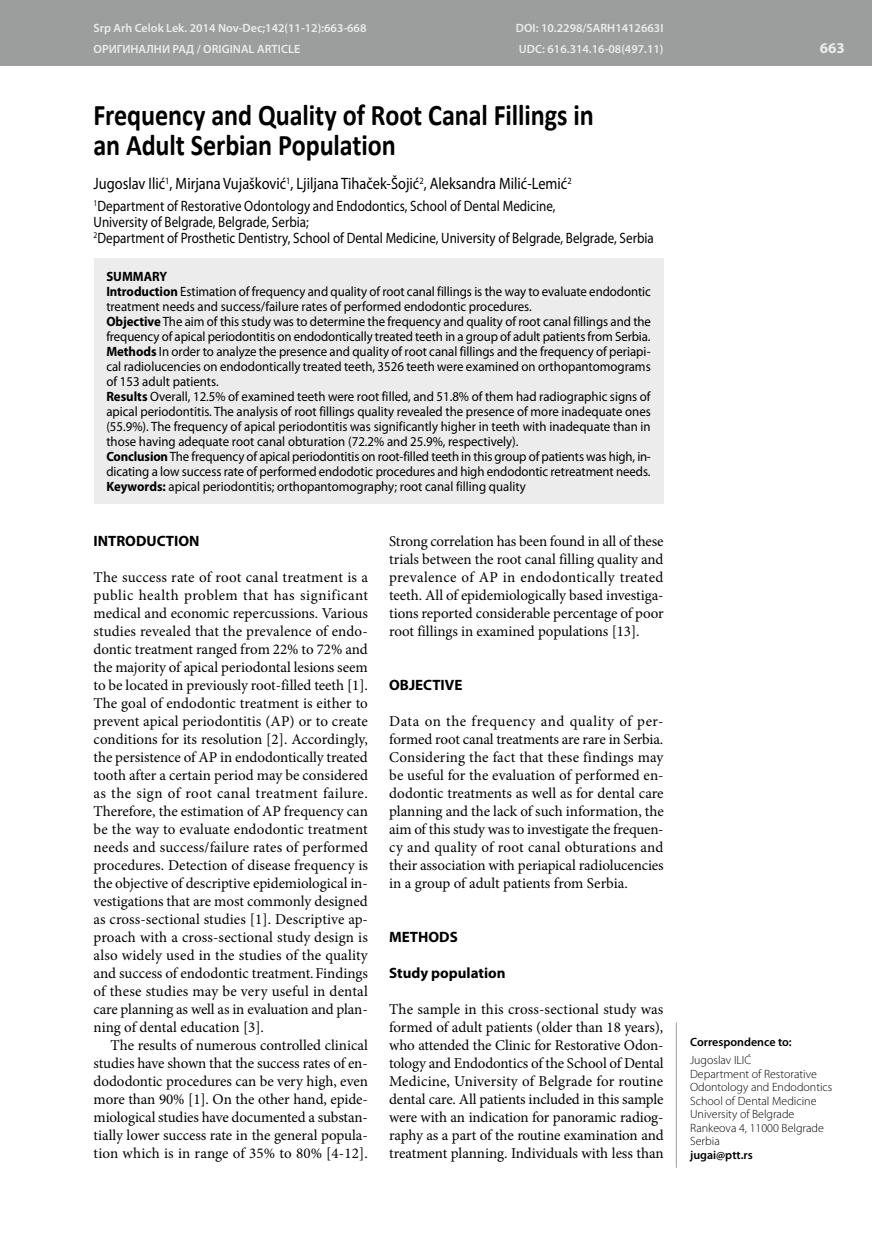
<style>
.page{position:relative;width:872px;height:1234px;background:#fff}
.page>*{position:absolute;margin:0;border:0;box-sizing:border-box;transform-origin:0 0}
.t1{font:700 30px/30px "Calibri";letter-spacing:-.005em;color:#000;scale:.87 1}
.t2{font:16.5px "Myriad Pro";color:#000;scale:.87 1}
.t3{font:15px/18px "Minion Pro";letter-spacing:-.005em;color:#000;text-align:justify}
.t4{font:15px/15.8px "Myriad Pro";color:#000;scale:.87 1}
.t5{font:700 15px "Myriad Pro";color:#000}
.t6{font:700 15px "Myriad Pro";color:#ececed}
.t7{font:13.5px/15px "Myriad Pro";letter-spacing:-.005em;color:#000;scale:.95 1}
.t8{font:300 12px/13.5px "Myriad Pro";color:#000}
.t9{font:600 12px "Myriad Pro";color:#ececed}
.t10{font:600 12px "Myriad Pro";color:#000}
.s1{font-weight:700}
</style>
<div class="page">
<div style="left:0;top:0;width:872px;height:66px;background:#9c9d9d"></div>
<hr style="left:676px;top:1022px;width:1px;height:145px;background:#9c9d9d">
<div style="left:94px;top:258px;width:569px;height:245px;background:#ececed"></div>
<p class="t9" style="left:94px;top:21px;width:274px">Srp Arh Celok Lek. 2014 Nov-Dec;142(11-12):663-668</p>
<p class="t9" style="left:516px;top:21px;width:149px">DOI: 10.2298/SARH1412663I</p>
<p class="t9" style="left:94px;top:43px;width:208px">ОРИГИНАЛНИ РАД / ORIGINAL ARTICLE</p>
<p class="t9" style="left:519px;top:43px;width:146px">UDC: 616.314.16-08(497.11)</p>
<h1 class="t1" style="left:94px;top:98px;width:576px">Frequency and Quality of Root Canal Fillings in an Adult Serbian Population</h1>
<p class="t2" style="left:94px;top:174px;width:551px">Jugoslav Ilić<sup>1</sup>, Mirjana Vujašković<sup>1</sup>, Ljiljana Tihaček-Šojić<sup>2</sup>, Aleksandra Milić-Lemić<sup>2</sup></p>
<p class="t4" style="left:94px;top:198px;width:645px"><sup>1</sup>Department of Restorative Odontology and Endodontics, School of Dental Medicine,<br>University of Belgrade, Belgrade, Serbia;<br><sup>2</sup>Department of Prosthetic Dentistry, School of Dental Medicine, University of Belgrade, Belgrade, Serbia</p>
<p class="t7" style="left:106px;top:269px;width:575px"><span class="s1">SUMMARY<br>Introduction</span> Estimation of frequency and quality of root canal fillings is the way to evaluate endodontic treatment needs and success/failure rates of performed endodontic procedures.<br><span class="s1">Objective</span> The aim of this study was to determine the frequency and quality of root canal fillings and the frequency of apical periodontitis on endodontically treated teeth in a group of adult patients from Serbia.<br><span class="s1">Methods</span> In order to analyze the presence and quality of root canal fillings and the frequency of periapi&shy;cal radiolucencies on endodontically treated teeth, 3526 teeth were examined on orthopantomograms of 153 adult patients.<br><span class="s1">Results</span> Overall, 12.5% of examined teeth were root filled, and 51.8% of them had radiographic signs of apical periodontitis. The analysis of root fillings quality revealed the presence of more inadequate ones (55.9%). The frequency of apical periodontitis was significantly higher in teeth with inadequate than in those having adequate root canal obturation (72.2% and 25.9%, respectively).<br><span class="s1">Conclusion</span> The frequency of apical periodontitis on root-filled teeth in this group of patients was high, in&shy;dicating a low success rate of performed endodotic procedures and high endodontic retreatment needs.<br><span class="s1">Keywords:</span> apical periodontitis; orthopantomography; root canal filling quality</p>
<p class="t5" style="left:94px;top:532px;width:107px">INTRODUCTION</p>
<p class="t3" style="left:94px;top:568px;width:276px">The success rate of root canal treatment is a public health problem that has significant medical and economic repercussions. Various studies revealed that the prevalence of endo&shy;dontic treatment ranged from 22% to 72% and the majority of apical periodontal lesions seem to be located in previously root-filled teeth [1].<br>The goal of endodontic treatment is either to prevent apical periodontitis (AP) or to create conditions for its resolution [2]. Accordingly, the persistence of AP in endodontically treated tooth after a certain period may be considered as the sign of root canal treatment failure.<br>Therefore, the estimation of AP frequency can be the way to evaluate endodontic treatment needs and success/failure rates of performed procedures. Detection of disease frequency is the objective of descriptive epidemiological in&shy;vestigations that are most commonly designed as cross-sectional studies [1]. Descriptive ap&shy;proach with a cross-sectional study design is also widely used in the studies of the quality and success of endodontic treatment.Findings of these studies may be very useful in dental care planning as well as in evaluation and plan&shy;ning of dental education [3].</p>
<p class="t3" style="left:94px;top:1036px;width:276px;text-indent:17px">The results of numerous controlled clinical studies have shown that the success rates of en&shy;dododontic procedures can be very high, even more than 90% [1]. On the other hand, epide&shy;miological studies have documented a substan&shy;tially lower success rate in the general popula&shy;tion which is in range of 35% to 80% [4-12].</p>
<p class="t3" style="left:389px;top:532px;width:276px">Strong correlation has been found in all of these trials between the root canal filling quality and prevalence of AP in endodontically treated teeth. All of epidemiologically based investiga&shy;tions reported considerable percentage of poor root fillings in examined populations [13].</p>
<p class="t5" style="left:389px;top:676px;width:75px">OBJECTIVE</p>
<p class="t3" style="left:389px;top:712px;width:276px">Data on the frequency and quality of per&shy;formed root canal treatments are rare in Serbia.<br>Considering the fact that these findings may be useful for the evaluation of performed en&shy;dodontic treatments as well as for dental care planning and the lack of such information, the aim of this study was to investigate the frequen&shy;cy and quality of root canal obturations and their association with periapical radiolucencies in a group of adult patients from Serbia.</p>
<p class="t5" style="left:389px;top:928px;width:70px">METHODS</p>
<p class="t5" style="left:389px;top:964px;width:118px">Study population</p>
<p class="t3" style="left:389px;top:1000px;width:276px">The sample in this cross-sectional study was formed of adult patients (older than 18 years), who attended the Clinic for Restorative Odon&shy;tology and Endodontics of the School of Dental Medicine, University of Belgrade for routine dental care. All patients included in this sample were with an indication for panoramic radiog&shy;raphy as a part of the routine examination and treatment planning. Individuals with less than</p>
<p class="t6" style="left:820px;top:40px;width:26px">663</p>
<p class="t10" style="left:690px;top:1035px;width:103px">Correspondence to:</p>
<p class="t8" style="left:690px;top:1053px;width:144px">Jugoslav ILIĆ<br>Department of Restorative<br>Odontology and Endodontics<br>School of Dental Medicine<br>University of Belgrade<br>Rankeova 4, 11000 Belgrade<br>Serbia</p>
<p class="t10" style="left:690px;top:1147px;width:64px">jugai@ptt.rs</p>
</div>
